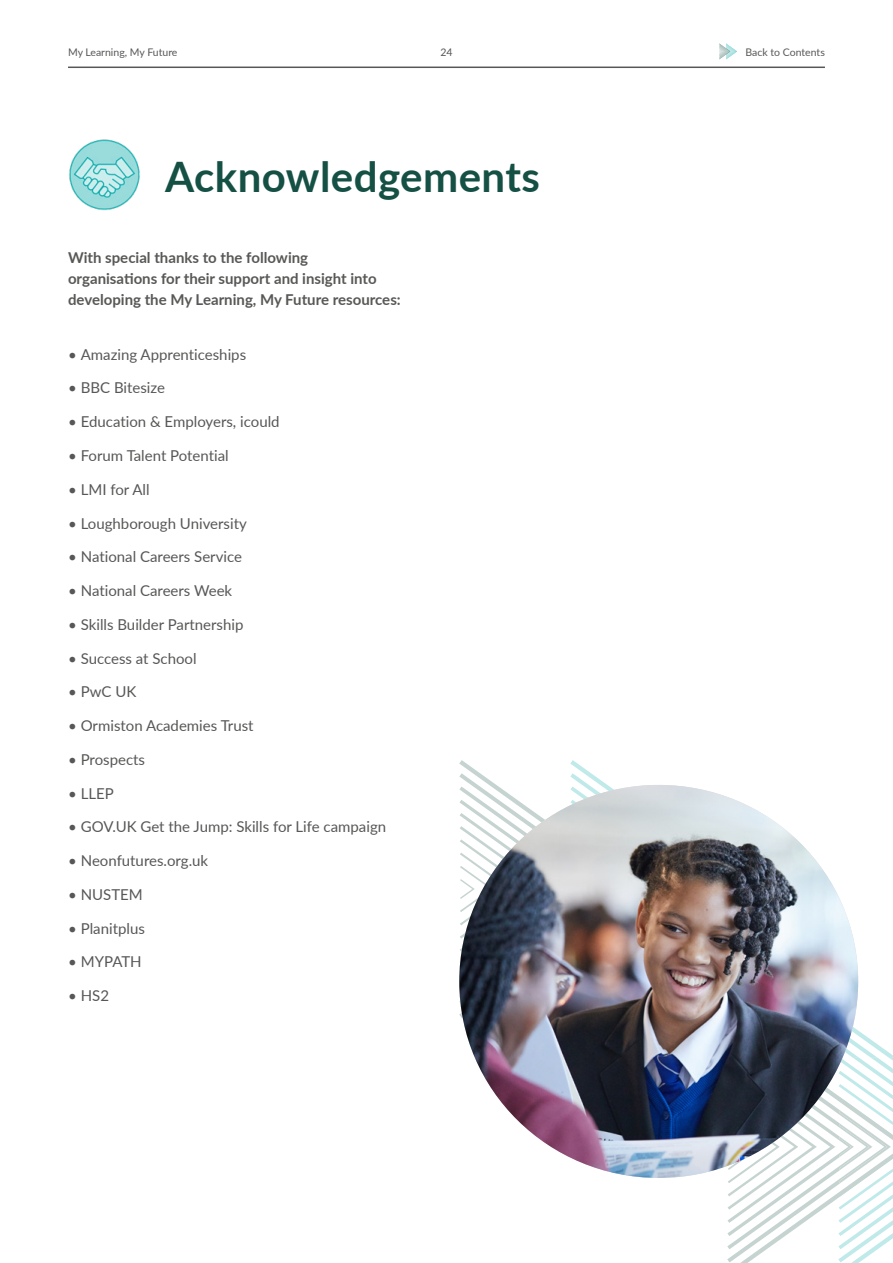
<style>
.page{position:relative;width:893px;height:1263px;background:#fff}
.page>*{position:absolute;margin:0;border:0;box-sizing:border-box;transform-origin:0 0}
.t1{font:700 42px "Lato";letter-spacing:.01em;color:#155045}
.t2{font:15px "Lato";color:#575756}
.t3{font:700 15px/21px "Lato";color:#585856}
.t4{font:10.5px "Lato";color:#575756}
</style>
<div class="page">
<svg style="left:459px;top:760px;width:434px;height:503px"></svg>
<img style="left:459px;top:785px;width:399px;height:393px">
<img style="left:69px;top:139px;width:71px;height:72px">
<hr style="left:68px;top:67px;width:757px;height:1px;background:#575756">
<svg style="left:719px;top:44px;width:18px;height:15px"></svg>
<p class="t4" style="left:68px;top:44px;width:111px">My Learning, My Future</p>
<p class="t4" style="left:440px;top:44px;width:14px">24</p>
<p class="t4" style="left:746px;top:44px;width:81px">Back to Contents</p>
<h1 class="t1" style="left:165px;top:145px;width:376px">Acknowledgements</h1>
<p class="t3" style="left:68px;top:246px;width:334px">With special thanks to the following organisations for their support and insight into developing the My Learning, My Future resources:</p>
<p class="t2" style="left:68px;top:344px;width:180px">• Amazing Apprenticeships</p>
<p class="t2" style="left:68px;top:377px;width:99px">• BBC Bitesize</p>
<p class="t2" style="left:68px;top:411px;width:213px">• Education &amp; Employers, icould</p>
<p class="t2" style="left:68px;top:445px;width:162px">• Forum Talent Potential</p>
<p class="t2" style="left:68px;top:479px;width:83px">• LMI for All</p>
<p class="t2" style="left:68px;top:512px;width:180px">• Loughborough University</p>
<p class="t2" style="left:68px;top:546px;width:175px">• National Careers Service</p>
<p class="t2" style="left:68px;top:580px;width:166px">• National Careers Week</p>
<p class="t2" style="left:68px;top:614px;width:177px">• Skills Builder Partnership</p>
<p class="t2" style="left:68px;top:647px;width:130px">• Success at School</p>
<p class="t2" style="left:68px;top:681px;width:70px">• PwC UK</p>
<p class="t2" style="left:68px;top:715px;width:187px">• Ormiston Academies Trust</p>
<p class="t2" style="left:68px;top:749px;width:79px">• Prospects</p>
<p class="t2" style="left:68px;top:782px;width:47px">• LLEP</p>
<p class="t2" style="left:68px;top:816px;width:320px">• GOV.UK Get the Jump: Skills for Life campaign</p>
<p class="t2" style="left:68px;top:850px;width:142px">• Neonfutures.org.uk</p>
<p class="t2" style="left:68px;top:884px;width:76px">• NUSTEM</p>
<p class="t2" style="left:68px;top:917px;width:78px">• Planitplus</p>
<p class="t2" style="left:68px;top:951px;width:75px">• MYPATH</p>
<p class="t2" style="left:68px;top:985px;width:43px">• HS2</p>
</div>
